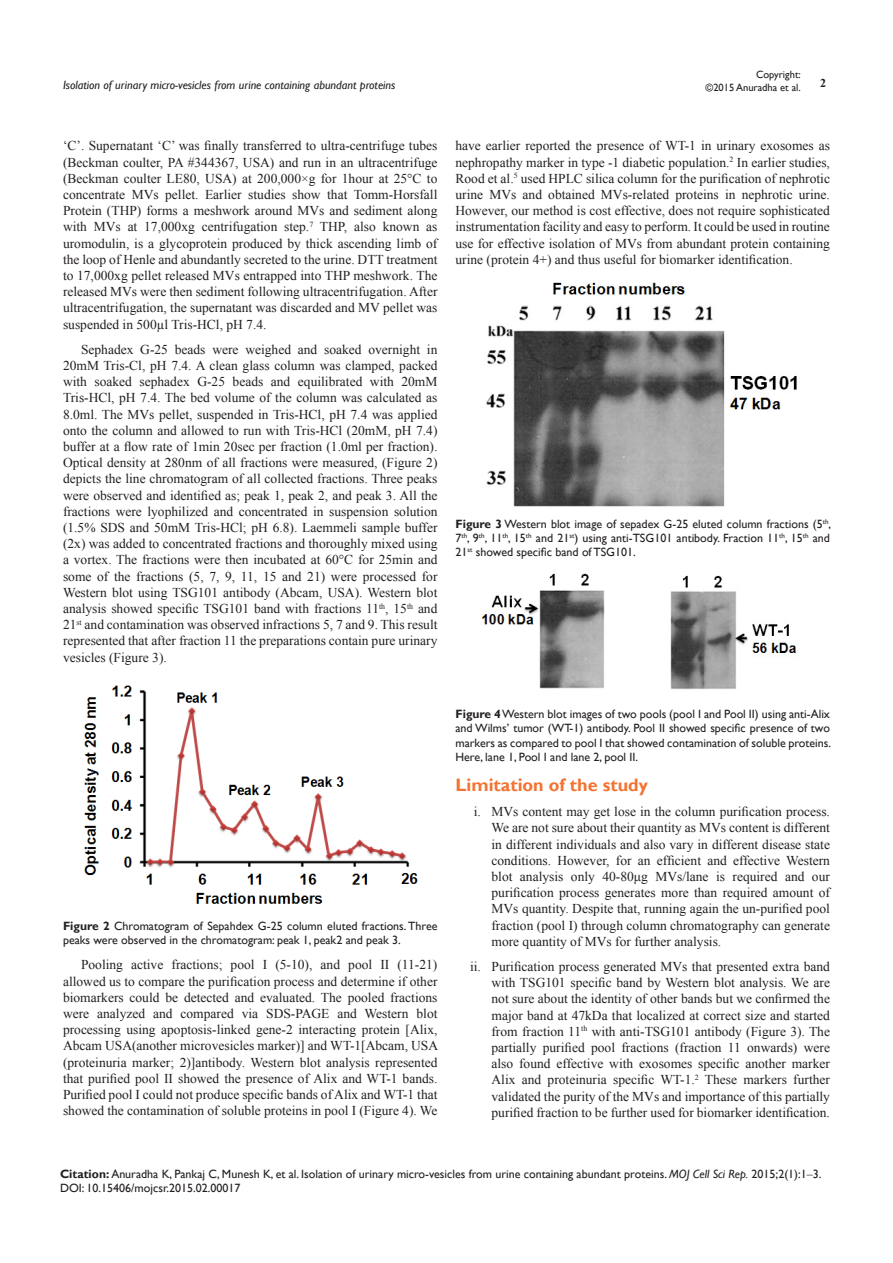
<style>
.page{position:relative;width:893px;height:1263px;background:#fff}
.page>*{position:absolute;margin:0;border:0;box-sizing:border-box;transform-origin:0 0}
.List_Paragraph{font:700 18px "Gill Sans";color:#f37331}
.t1{font:13.5px/16.2px "Times New Roman";color:#231f20;text-align:justify}
.Citation{font:12px/14.4px "Gill Sans";color:#231f20}
.t2{font:italic 12px "Gill Sans";color:#231f20}
.t3{font:700 12px "Times New Roman";color:#231f20}
.t4{font:10.5px/12.6px "Gill Sans";color:#231f20;text-align:right}
.s1{font-weight:700}
.s2{font-style:italic}
.s3{font-family:"Times New Roman"}
</style>
<div class="page">
<img style="left:84px;top:685px;width:334px;height:219px">
<img style="left:486px;top:282px;width:311px;height:225px">
<img style="left:482px;top:573px;width:315px;height:116px">
<p class="t4" style="left:706px;top:69px;width:97px">Copyright:<br>©2015 Anuradha et al.</p>
<p class="t2" style="left:63px;top:78px;width:334px">Isolation of urinary micro-vesicles from urine containing abundant proteins</p>
<p class="t3" style="left:820px;top:75px;width:7px">2</p>
<p class="t1" style="left:63px;top:138px;width:376px">‘C’. Supernatant ‘C’ was finally transferred to ultra-centrifuge tubes (Beckman coulter, PA #344367, USA) and run in an ultracentrifuge (Beckman coulter LE80, USA) at 200,000×g for 1hour at 25°C to concentrate MVs pellet. Earlier studies show that Tomm-Horsfall Protein (THP) forms a meshwork around MVs and sediment along with MVs at 17,000xg centrifugation step.<sup>7</sup> THP, also known as uromodulin, is a glycoprotein produced by thick ascending limb of the loop of Henle and abundantly secreted to the urine. DTT treatment to 17,000xg pellet released MVs entrapped into THP meshwork. The released MVs were then sediment following ultracentrifugation. After ultracentrifugation, the supernatant was discarded and MV pellet was suspended in 500µl Tris-HCl, pH 7.4.</p>
<p class="t1" style="left:63px;top:341px;width:376px;text-indent:18px">Sephadex G-25 beads were weighed and soaked overnight in 20mM Tris-Cl, pH 7.4. A clean glass column was clamped, packed with soaked sephadex G-25 beads and equilibrated with 20mM Tris-HCl, pH 7.4. The bed volume of the column was calculated as 8.0ml. The MVs pellet, suspended in Tris-HCl, pH 7.4 was applied onto the column and allowed to run with Tris-HCl (20mM, pH 7.4) buffer at a flow rate of 1min 20sec per fraction (1.0ml per fraction).<br>Optical density at 280nm of all fractions were measured, (Figure 2) depicts the line chromatogram of all collected fractions. Three peaks were observed and identified as; peak 1, peak 2, and peak 3. All the fractions were lyophilized and concentrated in suspension solution (1.5% SDS and 50mM Tris-HCl; pH 6.8). Laemmeli sample buffer (2x) was added to concentrated fractions and thoroughly mixed using a vortex. The fractions were then incubated at 60°C for 25min and some of the fractions (5, 7, 9, 11, 15 and 21) were processed for Western blot using TSG101 antibody (Abcam, USA). Western blot analysis showed specific TSG101 band with fractions 11<sup>th</sup>, 15<sup>th</sup> and 21<sup>st</sup> and contamination was observed infractions 5, 7 and 9. This result represented that after fraction 11 the preparations contain pure urinary vesicles (Figure 3).</p>
<p class="t1" style="left:455px;top:138px;width:376px">have earlier reported the presence of WT-1 in urinary exosomes as nephropathy marker in type -1 diabetic population.<sup>2</sup> In earlier studies, Rood et al.<sup>5</sup> used HPLC silica column for the purification of nephrotic urine MVs and obtained MVs-related proteins in nephrotic urine.<br>However, our method is cost effective, does not require sophisticated instrumentation facility and easy to perform. It could be used in routine use for effective isolation of MVs from abundant protein containing urine (protein 4+) and thus useful for biomarker identification.</p>
<p class="Citation" style="left:455px;top:516px;width:377px;text-align:justify"><span class="s1">Figure 3</span> Western blot image of sepadex G-25 eluted column fractions (5<sup>th</sup>, 7<sup>th</sup>, 9<sup>th</sup>, 11<sup>th</sup>, 15<sup>th</sup> and 21<sup>st</sup>) using anti-TSG101 antibody. Fraction 11<sup>th</sup>, 15<sup>th</sup> and 21<sup>st</sup> showed specific band of TSG101.</p>
<p class="Citation" style="left:63px;top:919px;width:376px"><span class="s1">Figure 2</span> Chromatogram of Sepahdex G-25 column eluted fractions. Three peaks were observed in the chromatogram: peak 1, peak2 and peak 3.</p>
<p class="t1" style="left:63px;top:957px;width:377px;text-indent:18px">Pooling active fractions; pool I (5-10), and pool II (11-21) allowed us to compare the purification process and determine if other biomarkers could be detected and evaluated. The pooled fractions were analyzed and compared via SDS-PAGE and Western blot processing using apoptosis-linked gene-2 interacting protein [Alix, Abcam USA(another microvesicles marker)] and WT-1[Abcam, USA (proteinuria marker; 2)]antibody. Western blot analysis represented that purified pool II showed the presence of Alix and WT-1 bands.<br>Purified pool I could not produce specific bands of Alix and WT-1 that showed the contamination of soluble proteins in pool I (Figure 4). We</p>
<p class="Citation" style="left:455px;top:707px;width:377px;text-align:justify"><span class="s1">Figure 4</span> Western blot images of two pools (pool I and Pool II) using anti-Alix and Wilms’ tumor (WT-1) antibody. Pool II showed specific presence of two markers as compared to pool I that showed contamination of soluble proteins.<br>Here, lane 1, Pool I and lane 2, pool II.</p>
<p class="List_Paragraph" style="left:455px;top:774px;width:194px">Limitation of the study</p>
<p class="t1" style="left:491px;top:803px;width:340px;text-indent:-18px">i. MVs content may get lose in the column purification process.<br>We are not sure about their quantity as MVs content is different in different individuals and also vary in different disease state conditions. However, for an efficient and effective Western blot analysis only 40-80μg MVs/lane is required and our purification process generates more than required amount of MVs quantity. Despite that, running again the un-purified pool fraction (pool I) through column chromatography can generate more quantity of MVs for further analysis.</p>
<p class="t1" style="left:491px;top:958px;width:340px;text-indent:-21px">ii. Purification process generated MVs that presented extra band with TSG101 specific band by Western blot analysis. We are not sure about the identity of other bands but we confirmed the major band at 47kDa that localized at correct size and started from fraction 11<sup>th</sup> with anti-TSG101 antibody (Figure 3). The partially purified pool fractions (fraction 11 onwards) were also found effective with exosomes specific another marker Alix and proteinuria specific WT-1.<sup>2</sup> These markers further validated the purity of the MVs and importance of this partially purified fraction to be further used for biomarker identification.</p>
<p class="Citation" style="left:60px;top:1167px;width:763px"><span class="s1">Citation:</span> Anuradha K, Pankaj C, Munesh K, et al. Isolation of urinary micro-vesicles from urine containing abundant proteins. <span class="s2">MOJ Cell Sci Rep.</span> 2015;2(1):1<span class="s3">‒</span>3.<br>DOI: 10.15406/mojcsr.2015.02.00017</p>
</div>
